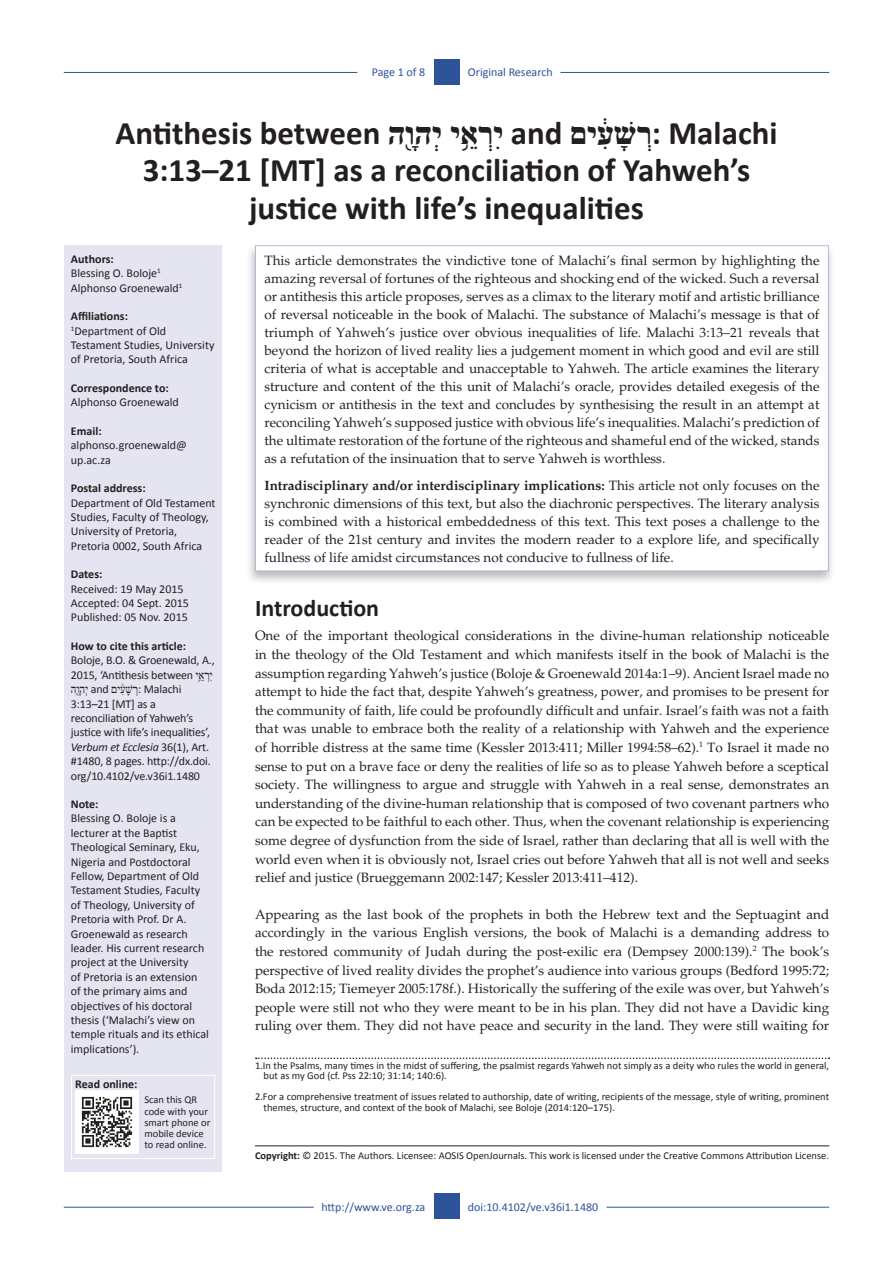
<style>
.page{position:relative;width:893px;height:1263px;background:#fff}
.page>*{position:absolute;margin:0;border:0;box-sizing:border-box;transform-origin:0 0}
.Article_Title{font:700 33px/37.5px "Calibri";color:#231f20;text-align:center}
._1{font:700 24px "Calibri";color:#231f20}
.Text1{font:13.5px/18.6px "Palatino";color:#231f20;text-align:justify}
.Abstract_Text{font:13.5px/18px "Palatino";color:#231f20;text-align:justify}
.Text{font:13.5px/18.6px "Palatino";color:#231f20;text-align:justify}
.Sidebar_text{font:12px/14.4px "Calibri";color:#231f20}
.Sidebar_head{font:700 12px "Calibri";color:#231f20}
.RRH_Bottom{font:12px "Calibri";color:#2f539b}
.LRH_Bottom{font:12px "Calibri";letter-spacing:-.01em;color:#2f539b}
.RRH{font:12px "Calibri";color:#2f539b}
.LRH{font:12px "Calibri";letter-spacing:-.005em;color:#2f539b}
.Footnote_List_First{font:10.5px/10.5px "Calibri";color:#231f20}
.Sidebar_Bottom{font:10.5px "Calibri";color:#231f20}
.Sidebar_text-2{font:10.5px/11.4px "Calibri";color:#231f20}
.s1{font-family:"Times New Roman"}
.s2{font-weight:700}
.s3{font-style:italic}
</style>
<div class="page">
<hr style="left:64px;top:1207px;width:250px;height:1px;background:#2f539b">
<hr style="left:606px;top:1207px;width:223px;height:1px;background:#2f539b">
<div style="left:434px;top:1193px;width:25px;height:26px;background:#2f539b"></div>
<hr style="left:64px;top:72px;width:293px;height:1px;background:#2f539b">
<hr style="left:560px;top:72px;width:269px;height:1px;background:#2f539b">
<div style="left:434px;top:59px;width:25px;height:26px;background:#2f539b"></div>
<svg style="left:256px;top:1057px;width:573px;height:2px"></svg>
<div style="left:65px;top:245px;width:157px;height:926px;background:#e4e5f1"></div>
<div style="left:246px;top:243px;width:590px;height:342px;background:#231f20;opacity:.3"></div>
<div style="left:255px;top:246px;width:573px;height:325px;background:#fff"></div>
<div style="left:71px;top:1075px;width:144px;height:84px;border:1px solid #fff"></div>
<img style="left:75px;top:1091px;width:63px;height:63px">
<hr style="left:255px;top:1145px;width:574px;height:1px;background:#231f20">
<p class="LRH" style="left:372px;top:65px;width:55px">Page 1 of 8</p>
<p class="RRH" style="left:468px;top:65px;width:86px">Original Research</p>
<p class="Article_Title" style="left:115px;top:113px;width:664px">A n ti t h e s i s b e t w e e n <span class="s1">ה א֥ ֵיי ְהו ֖ ָ י ִר ְ</span> a n d <span class="s1">ע ֔ ִ ים ׁשָ</span> :<span class="s1">ר ְ</span> M a l a c h i<br>3:13–21 [MT] as a reconciliation of Yahweh’s justice with life’s inequalities</p>
<p class="Abstract_Text" style="left:264px;top:252px;width:557px">This article demonstrates the vindictive tone of Malachi’s final sermon by highlighting the amazing reversal of fortunes of the righteous and shocking end of the wicked. Such a reversal or antithesis this article proposes, serves as a climax to the literary motif and artistic brilliance of reversal noticeable in the book of Malachi. The substance of Malachi’s message is that of triumph of Yahweh’s justice over obvious inequalities of life. Malachi 3:13–21 reveals that beyond the horizon of lived reality lies a judgement moment in which good and evil are still criteria of what is acceptable and unacceptable to Yahweh. The article examines the literary structure and content of the this unit of Malachi’s oracle, provides detailed exegesis of the cynicism or antithesis in the text and concludes by synthesising the result in an attempt at reconciling Yahweh’s supposed justice with obvious life’s inequalities. Malachi’s prediction of the ultimate restoration of the fortune of the righteous and shameful end of the wicked, stands as a refutation of the insinuation that to serve Yahweh is worthless.</p>
<p class="Text" style="left:264px;top:477px;width:557px;line-height:18px"><span class="s2">Intradisciplinary and/or interdisciplinary implications:</span> This article not only focuses on the synchronic dimensions of this text, but also the diachronic perspectives. The literary analysis is combined with a historical embeddedness of this text. This text poses a challenge to the reader of the 21st century and invites the modern reader to a explore life, and specifically fullness of life amidst circumstances not conducive to fullness of life.</p>
<p class="Sidebar_head" style="left:71px;top:251px;width:44px">Authors:</p>
<p class="Sidebar_text" style="left:71px;top:266px;width:91px">Blessing O. Boloje<sup>1</sup></p>
<p class="Sidebar_text" style="left:71px;top:280px;width:113px">Alphonso Groenewald<sup>1</sup></p>
<p class="Sidebar_head" style="left:71px;top:309px;width:59px">Affiliations:</p>
<p class="Sidebar_text" style="left:71px;top:323px;width:145px"><sup>1</sup>Department of Old<br>Testament Studies, University of Pretoria, South Africa</p>
<p class="Sidebar_head" style="left:71px;top:380px;width:99px">Correspondence to:</p>
<p class="Sidebar_text" style="left:71px;top:395px;width:109px">Alphonso Groenewald</p>
<p class="Sidebar_head" style="left:71px;top:423px;width:32px">Email:</p>
<p class="Sidebar_text" style="left:71px;top:437px;width:118px">alphonso.groenewald@ up.ac.za</p>
<p class="Sidebar_head" style="left:71px;top:481px;width:76px">Postal address:</p>
<p class="Sidebar_text" style="left:71px;top:495px;width:146px">Department of Old Testament<br>Studies, Faculty of Theology,<br>University of Pretoria,<br>Pretoria 0002, South Africa</p>
<p class="Sidebar_head" style="left:71px;top:567px;width:33px">Dates:</p>
<p class="Sidebar_text" style="left:71px;top:581px;width:114px">Received: 19 May 2015</p>
<p class="Sidebar_text" style="left:71px;top:595px;width:120px">Accepted: 04 Sept. 2015</p>
<p class="Sidebar_text" style="left:71px;top:610px;width:118px">Published: 05 Nov. 2015</p>
<p class="Sidebar_head" style="left:71px;top:638px;width:117px">How to cite this article:</p>
<p class="Sidebar_text" style="left:71px;top:653px;width:145px">Boloje, B.O. &amp; Groenewald, A.,<br>2015, ‘Antithesis between <span class="s1">א֥ ֵי יִרְ ה יְהו֖ ָ</span> and <span class="s1">ׁשָע ֔ ִ ים</span> :<span class="s1">ר ְ</span> Malachi<br>3:13–21 [MT] as a reconciliation of Yahweh’s justice with life’s inequalities’,<br><span class="s3">Verbum et Ecclesia</span> 36(1), Art. #1480, 8 pages. http://dx.doi. org/10.4102/ve.v36i1.1480</p>
<p class="Sidebar_head" style="left:71px;top:797px;width:29px">Note:</p>
<p class="Sidebar_text" style="left:71px;top:811px;width:140px">Blessing O. Boloje is a lecturer at the Baptist<br>Theological Seminary, Eku,<br>Nigeria and Postdoctoral<br>Fellow, Department of Old<br>Testament Studies, Faculty of Theology, University of<br>Pretoria with Prof. Dr A.<br>Groenewald as research leader. His current research project at the University<br>of Pretoria is an extension of the primary aims and objectives of his doctoral thesis (‘Malachi’s view on temple rituals and its ethical implications’).</p>
<p class="_1" style="left:255px;top:593px;width:126px">Introduction</p>
<p class="Text1" style="left:255px;top:627px;width:576px">One of the important theological considerations in the divine-human relationship noticeable in the theology of the Old Testament and which manifests itself in the book of Malachi is the assumption regarding Yahweh’s justice (Boloje &amp; Groenewald 2014a:1–9). Ancient Israel made no attempt to hide the fact that, despite Yahweh’s greatness, power, and promises to be present for the community of faith, life could be profoundly difficult and unfair. Israel’s faith was not a faith that was unable to embrace both the reality of a relationship with Yahweh and the experience of horrible distress at the same time (Kessler 2013:411; Miller 1994:58–62).<sup>1</sup> To Israel it made no sense to put on a brave face or deny the realities of life so as to please Yahweh before a sceptical society. The willingness to argue and struggle with Yahweh in a real sense, demonstrates an understanding of the divine-human relationship that is composed of two covenant partners who can be expected to be faithful to each other. Thus, when the covenant relationship is experiencing some degree of dysfunction from the side of Israel, rather than declaring that all is well with the world even when it is obviously not, Israel cries out before Yahweh that all is not well and seeks relief and justice (Brueggemann 2002:147; Kessler 2013:411–412).</p>
<p class="Text" style="left:255px;top:905px;width:576px">Appearing as the last book of the prophets in both the Hebrew text and the Septuagint and accordingly in the various English versions, the book of Malachi is a demanding address to the restored community of Judah during the post-exilic era (Dempsey 2000:139).<sup>2</sup> The book’s perspective of lived reality divides the prophet’s audience into various groups (Bedford 1995:72; Boda 2012:15; Tiemeyer 2005:178f.). Historically the suffering of the exile was over, but Yahweh’s people were still not who they were meant to be in his plan. They did not have a Davidic king ruling over them. They did not have peace and security in the land. They were still waiting for</p>
<p class="Footnote_List_First" style="left:264px;top:1059px;width:567px;text-indent:-9px">1.In the Psalms, many times in the midst of suffering, the psalmist regards Yahweh not simply as a deity who rules the world in general, but as my God (cf. Pss 22:10; 31:14; 140:6).</p>
<p class="Footnote_List_First" style="left:264px;top:1091px;width:567px;text-indent:-9px">2.For a comprehensive treatment of issues related to authorship, date of writing, recipients of the message, style of writing, prominent themes, structure, and context of the book of Malachi, see Boloje (2014:120–175).</p>
<p class="Sidebar_head" style="left:75px;top:1077px;width:64px">Read online:</p>
<p class="Sidebar_text-2" style="left:144px;top:1093px;width:67px">Scan this QR code with your smart phone or mobile device to read online.</p>
<p class="Sidebar_Bottom" style="left:255px;top:1149px;width:576px"><span class="s2">Copyright:</span> © 2015. The Authors. Licensee: AOSIS OpenJournals. This work is licensed under the Creative Commons Attribution License.</p>
<p class="LRH_Bottom" style="left:321px;top:1200px;width:105px">http://www.ve.org.za</p>
<p class="RRH_Bottom" style="left:468px;top:1200px;width:132px">doi:10.4102/ve.v36i1.1480</p>
</div>
